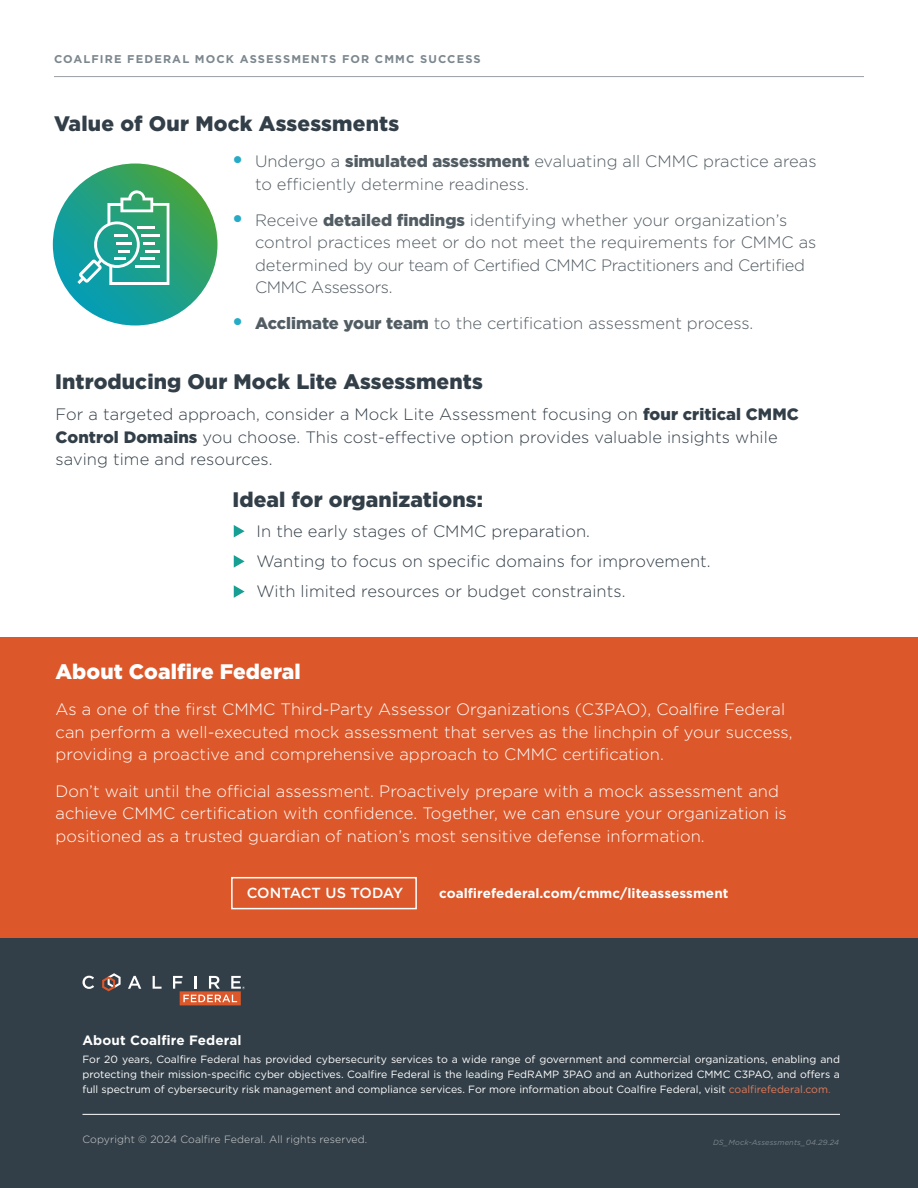
<style>
.page{position:relative;width:918px;height:1188px;background:#fff}
.page>*{position:absolute;margin:0;border:0;box-sizing:border-box;transform-origin:0 0}
.t1{font:900 21px "Gotham";letter-spacing:.005em;color:#333f48}
.t2{font:900 21px "Gotham";letter-spacing:.005em;color:#fff}
.t3{font:300 16.5px/22.5px "Gotham";letter-spacing:.005em;color:#fff}
.t4{font:300 16.5px/22.5px "Gotham";color:#525c63}
.t5{font:300 16.5px/22.5px "Gotham";letter-spacing:.005em;color:#333f48}
.t6{font:500 14.7px "Gotham";letter-spacing:-.015em;color:#fff}
.t7{font:700 13.5px "Gotham";letter-spacing:.005em;color:#fff}
.t8{font:700 11.25px "Gotham";letter-spacing:.1em;color:#7c878e}
.t9{font:10.5px/15px "Gotham";color:#fff;text-align:justify}
.t10{font:300 10.5px "Gotham";letter-spacing:.01em;color:#d0d3d4}
.t11{font:italic 7.5px "Gotham";letter-spacing:.02em;color:#7c878e}
.s1{font-weight:900;font-size:21px;color:#26abc7}
.s2{font-weight:900}
.s3{color:#fff}
.s4{color:#e37a58}
.s5{color:#dc582a}
</style>
<div class="page">
<div style="left:0;top:637px;width:918px;height:301px;background:#dc582a"></div>
<hr style="left:54px;top:76px;width:810px;height:1px;background:#999fa3">
<div style="left:231px;top:877px;width:186px;height:32px;border:2px solid #fff"></div>
<div style="left:0;top:938px;width:918px;height:250px;background:#333f48"></div>
<hr style="left:82px;top:1114px;width:758px;height:1px;background:#fff">
<svg style="left:102px;top:973px;width:19px;height:18px"></svg>
<svg style="left:82px;top:976px;width:12px;height:13px"></svg>
<svg style="left:128px;top:976px;width:13px;height:13px"></svg>
<svg style="left:153px;top:976px;width:9px;height:13px"></svg>
<svg style="left:173px;top:976px;width:72px;height:29px"></svg>
<svg style="left:53px;top:164px;width:165px;height:162px"></svg>
<p class="t8" style="left:54px;top:52px;width:428px">COALFIRE FEDERAL MOCK ASSESSMENTS FOR CMMC SUCCESS</p>
<p class="t1" style="left:54px;top:112px;width:347px">Value of Our Mock Assessments</p>
<p class="t4" style="left:255px;top:150px;width:563px;text-indent:-22px"><span class="s1">•</span> Undergo a <span class="s2">simulated assessment</span> evaluating all CMMC practice areas to efficiently determine readiness.</p>
<p class="t4" style="left:255px;top:208px;width:563px;text-indent:-22px"><span class="s1">•</span> Receive <span class="s2">detailed findings</span> identifying whether your organization’s control practices meet or do not meet the requirements for CMMC as determined by our team of Certified CMMC Practitioners and Certified CMMC Assessors.</p>
<p class="t4" style="left:232px;top:312px;width:522px"><span class="s1">•</span> <span class="s2">Acclimate your team</span> to the certification assessment process.</p>
<p class="t1" style="left:55px;top:370px;width:429px">Introducing Our Mock Lite Assessments</p>
<p class="t5" style="left:56px;top:403px;width:745px">For a targeted approach, consider a Mock Lite Assessment focusing on <span class="s2">four critical CMMC<br>Control Domains</span> you choose. This cost-effective option provides valuable insights while saving time and resources.</p>
<p class="t1" style="left:232px;top:487px;width:252px">Ideal for organizations:</p>
<p class="t5" style="left:232px;top:519px;width:359px"><span class="s3">◆</span> In the early stages of CMMC preparation.</p>
<p class="t5" style="left:232px;top:549px;width:480px"><span class="s3">◆</span> Wanting to focus on specific domains for improvement.</p>
<p class="t5" style="left:232px;top:580px;width:395px"><span class="s3">◆</span> With limited resources or budget constraints.</p>
<p class="t2" style="left:56px;top:660px;width:247px">About Coalfire Federal</p>
<p class="t3" style="left:56px;top:698px;width:739px">As a one of the first CMMC Third-Party Assessor Organizations (C3PAO), Coalfire Federal can perform a well-executed mock assessment that serves as the linchpin of your success, providing a proactive and comprehensive approach to CMMC certification.</p>
<p class="t3" style="left:56px;top:779px;width:733px">Don’t wait until the official assessment. Proactively prepare with a mock assessment and achieve CMMC certification with confidence. Together, we can ensure your organization is positioned as a trusted guardian of nation’s most sensitive defense information.</p>
<p class="t6" style="left:247px;top:885px;width:158px">CONTACT US TODAY</p>
<p class="t7" style="left:439px;top:885px;width:291px">coalfirefederal.com/cmmc/liteassessment</p>
<p class="t7" style="left:82px;top:1031px;width:161px">About Coalfire Federal</p>
<p class="t9" style="left:82px;top:1051px;width:759px">For 20 years, Coalfire Federal has provided cybersecurity services to a wide range of government and commercial organizations, enabling and protecting their mission-specific cyber objectives. Coalfire Federal is the leading FedRAMP 3PAO and an Authorized CMMC C3PAO, and offers a full spectrum of cybersecurity risk management and compliance services. For more information about Coalfire Federal, visit <span class="s4">coalfirefederal.com</span><span class="s5">.</span></p>
<p class="t10" style="left:82px;top:1134px;width:286px">Copyright © 2024 Coalfire Federal. All rights reserved.</p>
<p class="t11" style="left:713px;top:1138px;width:128px">DS_Mock-Assessments_04.29.24</p>
</div>
